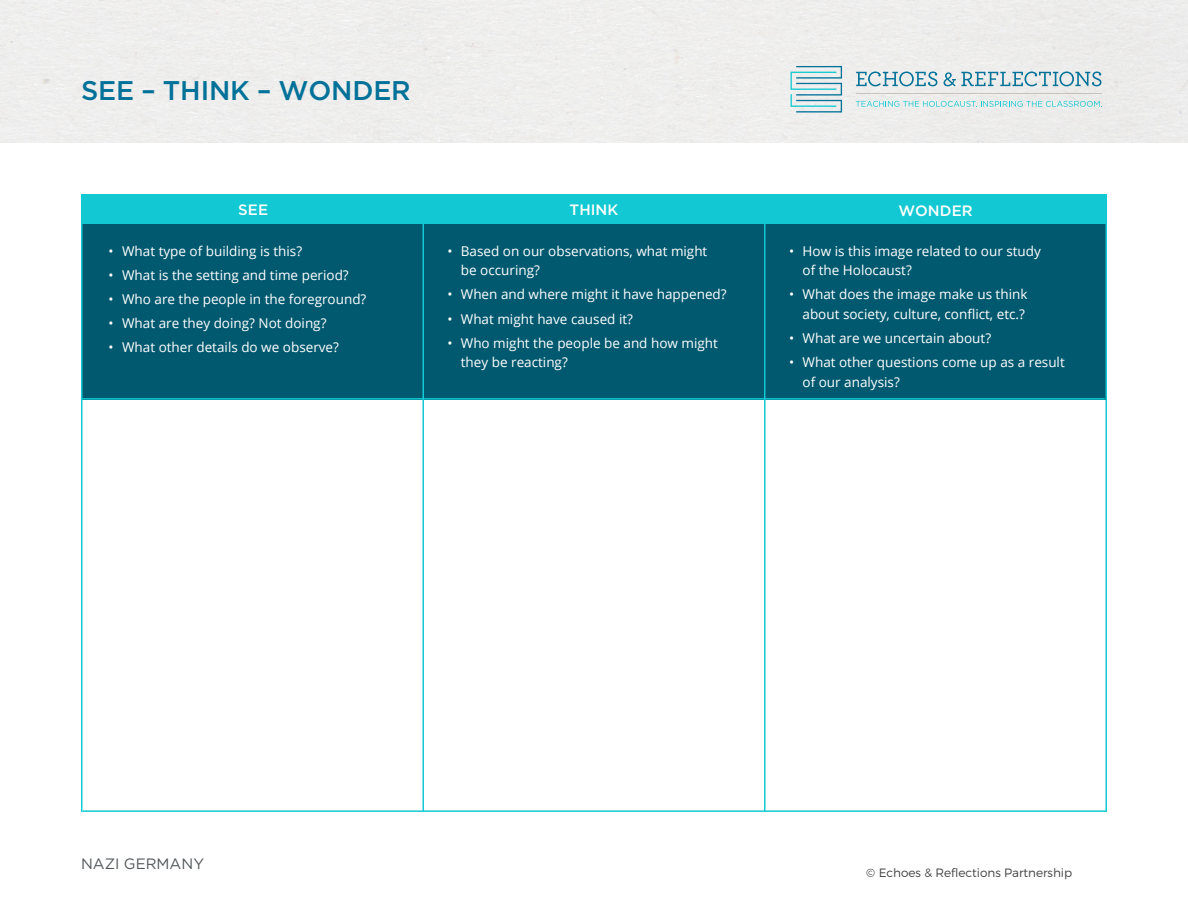
<style>
.page{position:relative;width:1188px;height:918px;background:#fff}
.page>*{position:absolute;margin:0;border:0;box-sizing:border-box;transform-origin:0 0}
.t1{font:500 27px "Gotham";letter-spacing:-.005em;color:#007198}
.t2{font:500 15px "Gotham";letter-spacing:.005em;color:#fff}
.t3{font:15px "Gotham";color:#52575a}
.t4{font:13.5px/19.5px "Open Sans";color:#fff}
.t5{font:300 12px "Montserrat";color:#404040}
</style>
<div class="page">
<div style="left:82px;top:220px;width:1025px;height:180px;background:#00596f"></div>
<div style="left:81px;top:195px;width:1026px;height:29px;background:#12c9d3"></div>
<svg style="left:856px;top:101px;width:246px;height:6px"></svg>
<hr style="left:856px;top:93px;width:245px;height:1px;background:#c9c2bb">
<svg style="left:856px;top:72px;width:81px;height:14px"></svg>
<svg style="left:944px;top:72px;width:157px;height:14px"></svg>
<svg style="left:791px;top:66px;width:51px;height:46px"></svg>
<hr style="left:764px;top:220px;width:1px;height:591px;background:#12c9d3">
<hr style="left:423px;top:220px;width:1px;height:591px;background:#12c9d3">
<hr style="left:81px;top:215px;width:1px;height:597px;background:#12c9d3">
<hr style="left:81px;top:398px;width:1024px;height:2px;background:#12c9d3">
<hr style="left:82px;top:810px;width:1024px;height:2px;background:#12c9d3">
<hr style="left:1106px;top:210px;width:1px;height:602px;background:#12c9d3">
<h1 class="t1" style="left:81px;top:75px;width:331px">SEE – THINK – WONDER</h1>
<p class="t2" style="left:238px;top:202px;width:31px">SEE</p>
<p class="t2" style="left:570px;top:202px;width:50px">THINK</p>
<p class="t2" style="left:898px;top:202px;width:76px">WONDER</p>
<p class="t4" style="left:109px;top:241px;width:195px">• What type of building is this?</p>
<p class="t4" style="left:109px;top:265px;width:242px">• What is the setting and time period?</p>
<p class="t4" style="left:109px;top:289px;width:259px">• Who are the people in the foreground?</p>
<p class="t4" style="left:109px;top:313px;width:219px">• What are they doing? Not doing?</p>
<p class="t4" style="left:109px;top:337px;width:232px">• What other details do we observe?</p>
<p class="t4" style="left:461px;top:241px;width:248px;text-indent:-14px">• Based on our observations, what might be occuring?</p>
<p class="t4" style="left:447px;top:284px;width:281px">• When and where might it have happened?</p>
<p class="t4" style="left:447px;top:309px;width:187px">• What might have caused it?</p>
<p class="t4" style="left:461px;top:333px;width:259px;text-indent:-14px">• Who might the people be and how might they be reacting?</p>
<p class="t4" style="left:803px;top:241px;width:240px;text-indent:-14px">• How is this image related to our study of the Holocaust?</p>
<p class="t4" style="left:789px;top:284px;width:240px;text-align:right">• What does the image make us think about society, culture, conflict, etc.?</p>
<p class="t4" style="left:789px;top:328px;width:204px">• What are we uncertain about?</p>
<p class="t4" style="left:803px;top:352px;width:264px;text-indent:-14px">• What other questions come up as a result of our analysis?</p>
<p class="t3" style="left:81px;top:855px;width:125px">NAZI GERMANY</p>
<p class="t5" style="left:866px;top:865px;width:207px">© Echoes &amp; Reflections Partnership</p>
</div>
